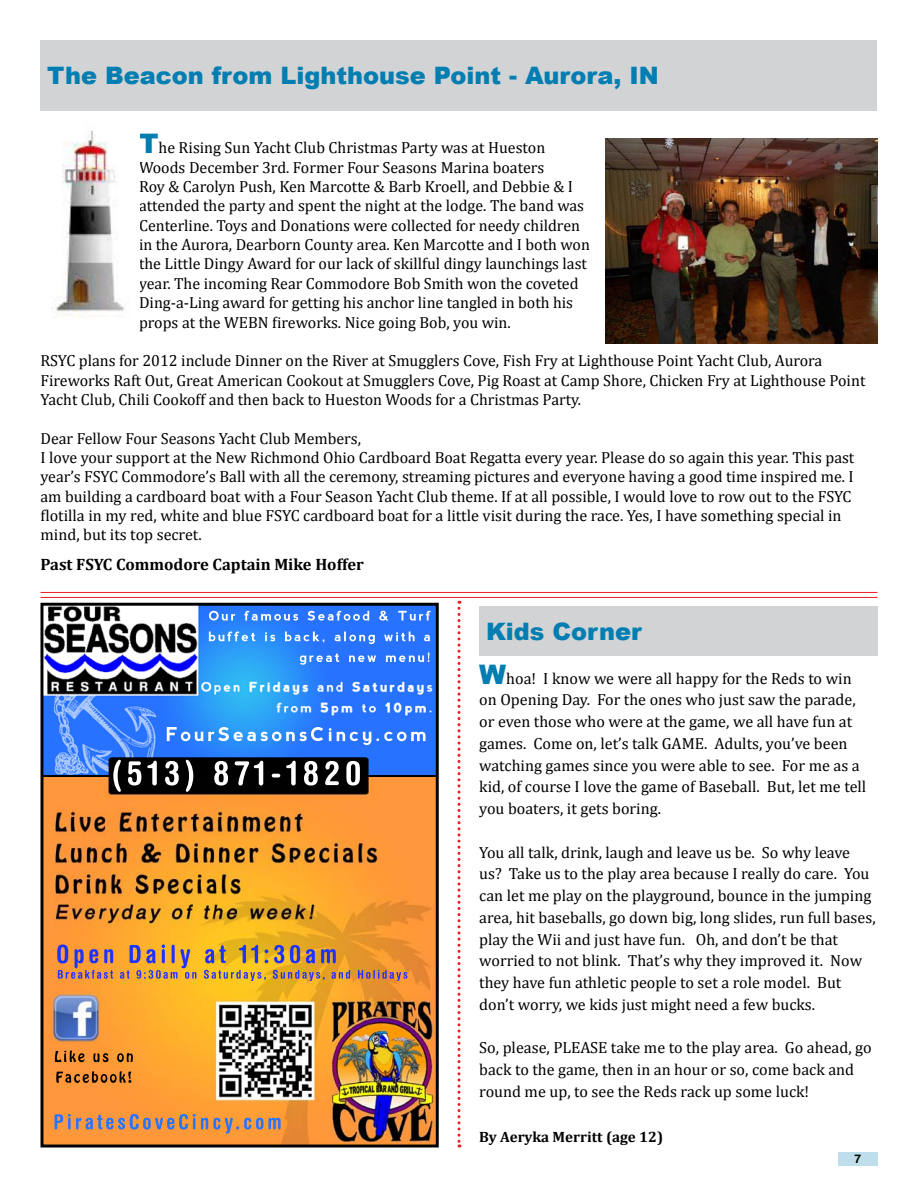
<style>
.page{position:relative;width:918px;height:1188px;background:#fff}
.page>*{position:absolute;margin:0;border:0;box-sizing:border-box;transform-origin:0 0}
.t1{font:900 24px "Arial";color:#007db1}
.t2{font:700 16.5px "Cambria";color:#000}
.t3{font:16.2px/19.4px "Cambria";color:#000}
.t4{font:700 15px "Cambria";color:#000}
.t5{font:700 12px "Helvetica";color:#000}
.s1{font-family:"Arial";font-weight:900;font-size:27px;color:#007db1}
</style>
<div class="page">
<div style="left:838px;top:1152px;width:40px;height:14px;background:#bfdeeb"></div>
<img style="left:51px;top:131px;width:73px;height:187px">
<div style="left:40px;top:40px;width:838px;height:71px;background:#d1d3d4"></div>
<svg style="left:458px;top:601px;width:2px;height:547px"></svg>
<img style="left:40px;top:602px;width:399px;height:546px">
<img style="left:606px;top:138px;width:272px;height:205px">
<hr style="left:40px;top:592px;width:838px;height:1px;background:#ed1d24">
<hr style="left:40px;top:597px;width:838px;height:1px;background:#ed1d24">
<div style="left:479px;top:606px;width:399px;height:50px;background:#d1d3d4"></div>
<h1 class="t1" style="left:47px;top:62px;width:613px">The Beacon from Lighthouse Point - Aurora, IN</h1>
<p class="t3" style="left:139px;top:138px;width:452px"><span class="s1">T</span>he Rising Sun Yacht Club Christmas Party was at Hueston Woods December 3rd. Former Four Seasons Marina boaters<br>Roy &amp; Carolyn Push, Ken Marcotte &amp; Barb Kroell, and Debbie &amp; I attended the party and spent the night at the lodge. The band was Centerline. Toys and Donations were collected for needy children in the Aurora, Dearborn County area. Ken Marcotte and I both won the Little Dingy Award for our lack of skillful dingy launchings last year. The incoming Rear Commodore Bob Smith won the coveted Ding-a-Ling award for getting his anchor line tangled in both his props at the WEBN fireworks. Nice going Bob, you win.</p>
<p class="t3" style="left:41px;top:351px;width:826px">RSYC plans for 2012 include Dinner on the River at Smugglers Cove, Fish Fry at Lighthouse Point Yacht Club, Aurora<br>Fireworks Raft Out, Great American Cookout at Smugglers Cove, Pig Roast at Camp Shore, Chicken Fry at Lighthouse Point<br>Yacht Club, Chili Cookoff and then back to Hueston Woods for a Christmas Party.</p>
<p class="t3" style="left:40px;top:428px;width:815px">Dear Fellow Four Seasons Yacht Club Members,<br>I love your support at the New Richmond Ohio Cardboard Boat Regatta every year. Please do so again this year. This past year’s FSYC Commodore’s Ball with all the ceremony, streaming pictures and everyone having a good time inspired me. I am building a cardboard boat with a Four Season Yacht Club theme. If at all possible, I would love to row out to the FSYC flotilla in my red, white and blue FSYC cardboard boat for a little visit during the race. Yes, I have something special in mind, but its top secret.</p>
<p class="t2" style="left:40px;top:553px;width:325px">Past FSYC Commodore Captain Mike Hoffer</p>
<h1 class="t1" style="left:486px;top:618px;width:157px">Kids Corner</h1>
<p class="t3" style="left:479px;top:667px;width:389px;line-height:21.8px"><span class="s1">W</span>hoa! I know we were all happy for the Reds to win on Opening Day. For the ones who just saw the parade, or even those who were at the game, we all have fun at games. Come on, let’s talk GAME. Adults, you’ve been watching games since you were able to see. For me as a kid, of course I love the game of Baseball. But, let me tell you boaters, it gets boring.</p>
<p class="t3" style="left:479px;top:841px;width:398px;line-height:21.8px">You all talk, drink, laugh and leave us be. So why leave us? Take us to the play area because I really do care. You can let me play on the playground, bounce in the jumping area, hit baseballs, go down big, long slides, run full bases, play the Wii and just have fun. Oh, and don’t be that worried to not blink. That’s why they improved it. Now they have fun athletic people to set a role model. But don’t worry, we kids just might need a few bucks.</p>
<p class="t3" style="left:479px;top:1037px;width:394px;line-height:21.8px">So, please, PLEASE take me to the play area. Go ahead, go back to the game, then in an hour or so, come back and round me up, to see the Reds rack up some luck!</p>
<p class="t4" style="left:479px;top:1126px;width:185px">By Aeryka Merritt (age 12)</p>
<p class="t5" style="left:855px;top:1152px;width:8px">7</p>
</div>
